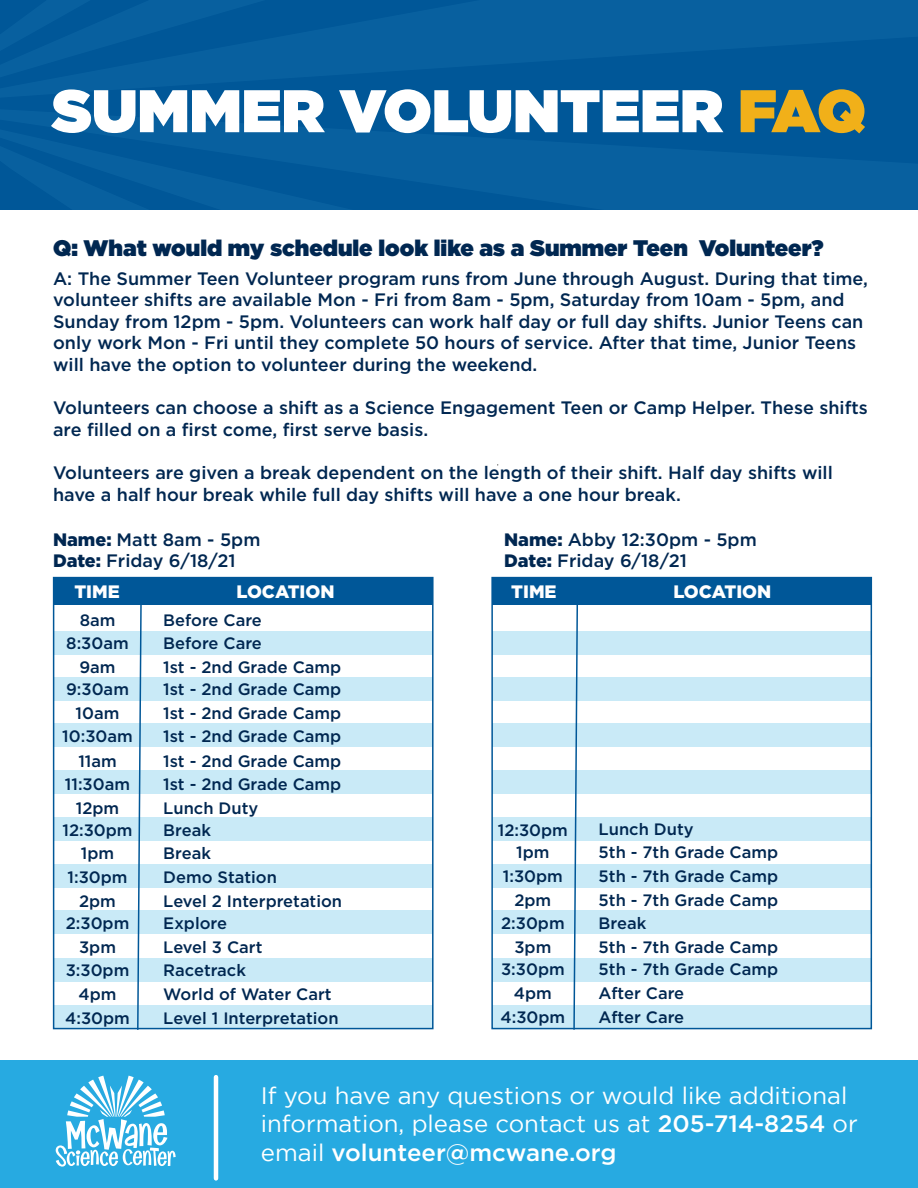
<style>
.page{position:relative;width:918px;height:1188px;background:#fff}
.page>*{position:absolute;margin:0;border:0;box-sizing:border-box;transform-origin:0 0}
.t1{font:900 60px "Gotham";color:#fff}
.t2{font:23.7px/28.8px "Gotham";color:#fff}
.t3{font:900 22.5px "Gotham";color:#002751}
.t4{font:500 18px/21.6px "Gotham";color:#002751}
.t5{font:900 18px "Gotham";color:#fff}
.t6{font:500 16.5px "Gotham";color:#002751}
.s1{color:#f1b019}
.s2{font-weight:900}
.s3{font-weight:500}
</style>
<div class="page">
<div style="left:0;top:1061px;width:918px;height:127px;background:#27aae1"></div>
<svg style="left:56px;top:1076px;width:120px;height:91px"></svg>
<hr style="left:214px;top:1077px;width:4px;height:101px;background:#fff">
<div style="left:0;top:0;width:918px;height:209px;background:#045c9c"></div>
<div style="left:54px;top:578px;width:379px;height:27px;background:#005798"></div>
<div style="left:492px;top:578px;width:379px;height:27px;background:#005798"></div>
<div style="left:54px;top:631px;width:379px;height:24px;background:#c9eaf7"></div>
<div style="left:492px;top:631px;width:379px;height:24px;background:#c9eaf7"></div>
<div style="left:54px;top:677px;width:379px;height:24px;background:#c9eaf7"></div>
<div style="left:492px;top:677px;width:379px;height:24px;background:#c9eaf7"></div>
<div style="left:54px;top:723px;width:379px;height:24px;background:#c9eaf7"></div>
<div style="left:492px;top:723px;width:379px;height:24px;background:#c9eaf7"></div>
<div style="left:54px;top:770px;width:379px;height:24px;background:#c9eaf7"></div>
<div style="left:492px;top:770px;width:379px;height:24px;background:#c9eaf7"></div>
<div style="left:54px;top:817px;width:379px;height:24px;background:#c9eaf7"></div>
<div style="left:492px;top:817px;width:379px;height:24px;background:#c9eaf7"></div>
<div style="left:54px;top:865px;width:379px;height:23px;background:#c9eaf7"></div>
<div style="left:492px;top:865px;width:379px;height:23px;background:#c9eaf7"></div>
<div style="left:54px;top:911px;width:379px;height:23px;background:#c9eaf7"></div>
<div style="left:492px;top:911px;width:379px;height:23px;background:#c9eaf7"></div>
<div style="left:54px;top:958px;width:379px;height:23px;background:#c9eaf7"></div>
<div style="left:492px;top:958px;width:379px;height:23px;background:#c9eaf7"></div>
<div style="left:54px;top:1005px;width:379px;height:24px;background:#c9eaf7"></div>
<div style="left:492px;top:1005px;width:379px;height:24px;background:#c9eaf7"></div>
<div style="left:53px;top:577px;width:381px;height:452px;border:2px solid #005798"></div>
<div style="left:491px;top:577px;width:381px;height:452px;border:2px solid #005798"></div>
<svg style="left:136px;top:605px;width:7px;height:425px"></svg>
<svg style="left:573px;top:605px;width:6px;height:425px"></svg>
<h1 class="t1" style="left:52px;top:84px;width:815px">SUMMER VOLUNTEER <span class="s1">FAQ</span></h1>
<p class="t3" style="left:53px;top:238px;width:772px">Q: What would my schedule look like as a Summer Teen Volunteer?</p>
<p class="t4" style="left:53px;top:268px;width:817px">A: The Summer Teen Volunteer program runs from June through August. During that time, volunteer shifts are available Mon - Fri from 8am - 5pm, Saturday from 10am - 5pm, and Sunday from 12pm - 5pm. Volunteers can work half day or full day shifts. Junior Teens can only work Mon - Fri until they complete 50 hours of service. After that time, Junior Teens will have the option to volunteer during the weekend.</p>
<p class="t4" style="left:53px;top:398px;width:816px">Volunteers can choose a shift as a Science Engagement Teen or Camp Helper. These shifts are filled on a first come, first serve basis.</p>
<p class="t4" style="left:53px;top:463px;width:781px">Volunteers are given a break dependent on the length of their shift. Half day shifts will have a half hour break while full day shifts will have a one hour break.</p>
<p class="t4" style="left:53px;top:530px;width:209px"><span class="s2">Name:</span> Matt 8am - 5pm<br><span class="s2">Date:</span> Friday 6/18/21</p>
<p class="t4" style="left:504px;top:530px;width:254px"><span class="s2">Name:</span> Abby 12:30pm - 5pm<br><span class="s2">Date:</span> Friday 6/18/21</p>
<p class="t5" style="left:74px;top:584px;width:47px">TIME</p>
<p class="t5" style="left:237px;top:584px;width:99px">LOCATION</p>
<p class="t5" style="left:511px;top:584px;width:47px">TIME</p>
<p class="t5" style="left:673px;top:584px;width:99px">LOCATION</p>
<p class="t6" style="left:80px;top:613px;width:37px">8am</p>
<p class="t6" style="left:163px;top:613px;width:100px">Before Care</p>
<p class="t6" style="left:66px;top:636px;width:64px">8:30am</p>
<p class="t6" style="left:163px;top:635px;width:100px">Before Care</p>
<p class="t6" style="left:79px;top:660px;width:38px">9am</p>
<p class="t6" style="left:163px;top:659px;width:180px">1st - 2nd Grade Camp</p>
<p class="t6" style="left:66px;top:682px;width:64px">9:30am</p>
<p class="t6" style="left:163px;top:682px;width:180px">1st - 2nd Grade Camp</p>
<p class="t6" style="left:76px;top:706px;width:45px">10am</p>
<p class="t6" style="left:163px;top:706px;width:180px">1st - 2nd Grade Camp</p>
<p class="t6" style="left:62px;top:729px;width:72px">10:30am</p>
<p class="t6" style="left:163px;top:728px;width:180px">1st - 2nd Grade Camp</p>
<p class="t6" style="left:78px;top:754px;width:40px">11am</p>
<p class="t6" style="left:163px;top:754px;width:180px">1st - 2nd Grade Camp</p>
<p class="t6" style="left:65px;top:777px;width:67px">11:30am</p>
<p class="t6" style="left:163px;top:776px;width:180px">1st - 2nd Grade Camp</p>
<p class="t6" style="left:76px;top:801px;width:45px">12pm</p>
<p class="t6" style="left:163px;top:800px;width:97px">Lunch Duty</p>
<p class="t6" style="left:62px;top:823px;width:72px">12:30pm</p>
<p class="t6" style="left:163px;top:823px;width:49px">Break</p>
<p class="t6" style="left:81px;top:846px;width:35px">1pm</p>
<p class="t6" style="left:163px;top:845px;width:49px">Break</p>
<p class="t6" style="left:68px;top:870px;width:62px">1:30pm</p>
<p class="t6" style="left:163px;top:870px;width:115px">Demo Station</p>
<p class="t6" style="left:79px;top:894px;width:38px">2pm</p>
<p class="t6" style="left:163px;top:894px;width:180px">Level 2 Interpretation</p>
<p class="t6" style="left:66px;top:916px;width:65px">2:30pm</p>
<p class="t6" style="left:163px;top:916px;width:65px">Explore</p>
<p class="t6" style="left:79px;top:940px;width:38px">3pm</p>
<p class="t6" style="left:163px;top:940px;width:101px">Level 3 Cart</p>
<p class="t6" style="left:66px;top:963px;width:65px">3:30pm</p>
<p class="t6" style="left:163px;top:963px;width:84px">Racetrack</p>
<p class="t6" style="left:79px;top:987px;width:39px">4pm</p>
<p class="t6" style="left:163px;top:987px;width:170px">World of Water Cart</p>
<p class="t6" style="left:65px;top:1011px;width:66px">4:30pm</p>
<p class="t6" style="left:163px;top:1011px;width:177px">Level 1 Interpretation</p>
<p class="t6" style="left:498px;top:823px;width:72px">12:30pm</p>
<p class="t6" style="left:599px;top:822px;width:97px">Lunch Duty</p>
<p class="t6" style="left:516px;top:845px;width:35px">1pm</p>
<p class="t6" style="left:599px;top:845px;width:181px">5th - 7th Grade Camp</p>
<p class="t6" style="left:503px;top:869px;width:62px">1:30pm</p>
<p class="t6" style="left:599px;top:869px;width:181px">5th - 7th Grade Camp</p>
<p class="t6" style="left:514px;top:893px;width:38px">2pm</p>
<p class="t6" style="left:599px;top:893px;width:181px">5th - 7th Grade Camp</p>
<p class="t6" style="left:501px;top:916px;width:65px">2:30pm</p>
<p class="t6" style="left:599px;top:915px;width:49px">Break</p>
<p class="t6" style="left:514px;top:940px;width:38px">3pm</p>
<p class="t6" style="left:599px;top:939px;width:181px">5th - 7th Grade Camp</p>
<p class="t6" style="left:501px;top:962px;width:65px">3:30pm</p>
<p class="t6" style="left:599px;top:962px;width:181px">5th - 7th Grade Camp</p>
<p class="t6" style="left:514px;top:986px;width:39px">4pm</p>
<p class="t6" style="left:599px;top:986px;width:87px">After Care</p>
<p class="t6" style="left:501px;top:1010px;width:66px">4:30pm</p>
<p class="t6" style="left:599px;top:1010px;width:87px">After Care</p>
<h2 class="t2" style="left:261px;top:1082px;width:598px">If you have any questions or would like additional information, please contact us at <span class="s3">205-714-8254</span> or email <span class="s3">volunteer@mcwane.org</span></h2>
</div>
